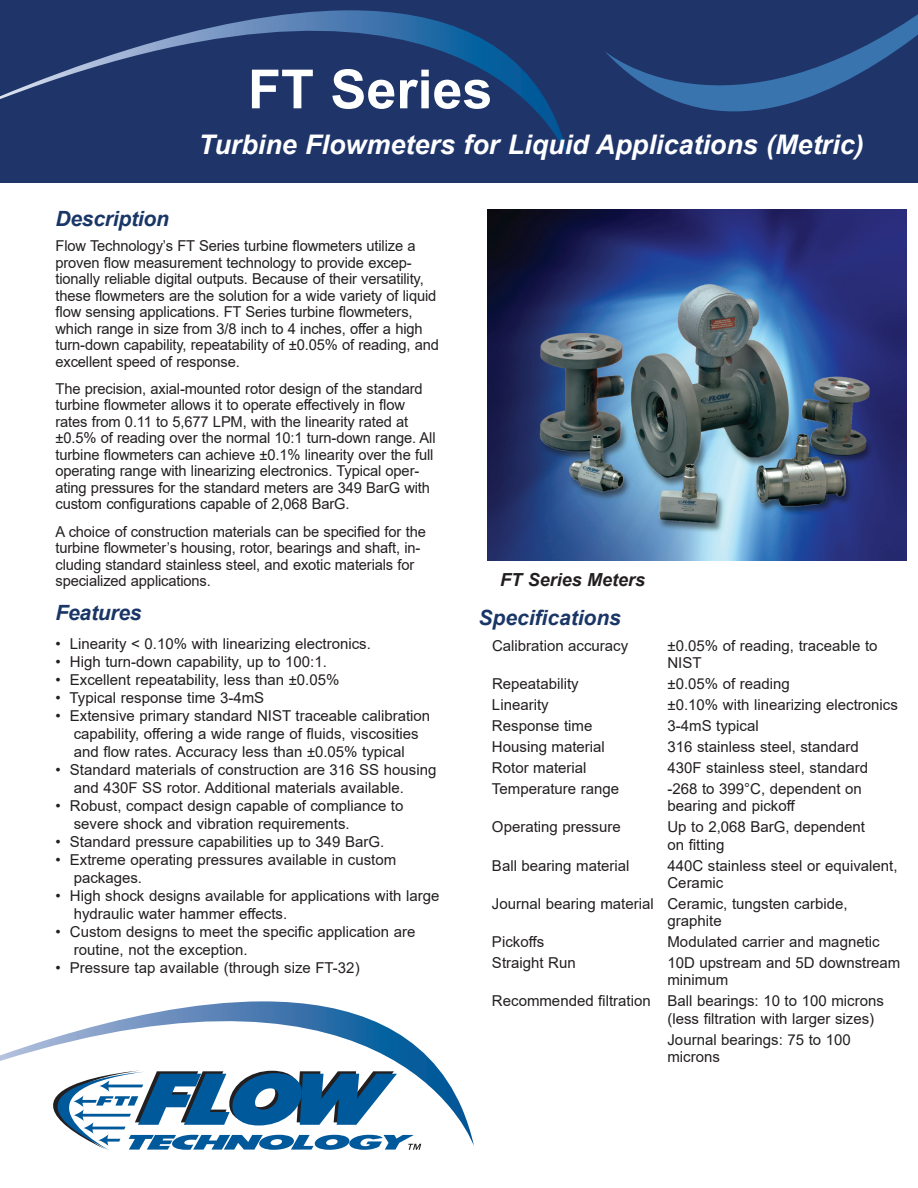
<style>
.page{position:relative;width:918px;height:1188px;background:#fff}
.page>*{position:absolute;margin:0;border:0;box-sizing:border-box;transform-origin:0 0}
.t1{font:700 54px "Arial";color:#fff}
.t2{font:italic 700 27px "Arial";color:#fff}
.t3{font:italic 700 21px "Arial";letter-spacing:-.01em;color:#193667}
.t4{font:italic 700 18px "Arial";color:#231f20}
.t5{font:15px/16.5px "Arial";color:#231f20}
</style>
<div class="page">
<div style="left:0;top:0;width:918px;height:182px;background:#1f356a"></div>
<svg style="left:0;top:10px;width:569px;height:149px"></svg>
<svg style="left:99px;top:1146px;width:322px;height:4px"></svg>
<svg style="left:0;top:1001px;width:474px;height:145px"></svg>
<svg style="left:605px;top:14px;width:313px;height:97px"></svg>
<img style="left:488px;top:209px;width:418px;height:352px">
<h1 class="t1" style="left:248px;top:51px;width:246px">FT Series</h1>
<h2 class="t2" style="left:198px;top:127px;width:667px">Turbine Flowmeters for Liquid Applications (Metric)</h2>
<h3 class="t3" style="left:56px;top:205px;width:115px">Description</h3>
<p class="t5" style="left:55px;top:238px;width:385px">Flow Technology’s FT Series turbine flowmeters utilize a proven flow measurement technology to provide excep&shy;tionally reliable digital outputs. Because of their versatility, these flowmeters are the solution for a wide variety of liquid flow sensing applications. FT Series turbine flowmeters, which range in size from 3/8 inch to 4 inches, offer a high turn-down capability, repeatability of ±0.05% of reading, and excellent speed of response.</p>
<p class="t5" style="left:56px;top:380px;width:382px">The precision, axial-mounted rotor design of the standard turbine flowmeter allows it to operate effectively in flow rates from 0.11 to 5,677 LPM, with the linearity rated at ±0.5% of reading over the normal 10:1 turn-down range. All turbine flowmeters can achieve ±0.1% linearity over the full operating range with linearizing electronics. Typical oper&shy;ating pressures for the standard meters are 349 BarG with custom configurations capable of 2,068 BarG.</p>
<p class="t5" style="left:55px;top:523px;width:372px">A choice of construction materials can be specified for the turbine flowmeter’s housing, rotor, bearings and shaft, in&shy;cluding standard stainless steel, and exotic materials for specialized applications.</p>
<h3 class="t3" style="left:56px;top:599px;width:88px">Features</h3>
<p class="t5" style="left:56px;top:635px;width:317px">• Linearity &lt; 0.10% with linearizing electronics.</p>
<p class="t5" style="left:56px;top:653px;width:273px">• High turn-down capability, up to 100:1.</p>
<p class="t5" style="left:55px;top:671px;width:285px">• Excellent repeatability, less than ±0.05%</p>
<p class="t5" style="left:55px;top:689px;width:210px">• Typical response time 3-4mS</p>
<p class="t5" style="left:55px;top:706px;width:376px;line-height:18px;text-align:center">• Extensive primary standard NIST traceable calibration capability, offering a wide range of fluids, viscosities<br>and flow rates. Accuracy less than ±0.05% typical</p>
<p class="t5" style="left:74px;top:760px;width:364px;line-height:18px;text-indent:-18px">• Standard materials of construction are 316 SS housing and 430F SS rotor. Additional materials available.</p>
<p class="t5" style="left:74px;top:796px;width:331px;line-height:18px;text-indent:-18px">• Robust, compact design capable of compliance to severe shock and vibration requirements.</p>
<p class="t5" style="left:56px;top:833px;width:330px">• Standard pressure capabilities up to 349 BarG.</p>
<p class="t5" style="left:74px;top:850px;width:324px;line-height:18px;text-indent:-18px">• Extreme operating pressures available in custom packages.</p>
<p class="t5" style="left:74px;top:886px;width:367px;line-height:18px;text-indent:-18px">• High shock designs available for applications with large hydraulic water hammer effects.</p>
<p class="t5" style="left:74px;top:922px;width:343px;line-height:18px;text-indent:-18px">• Custom designs to meet the specific application are routine, not the exception.</p>
<p class="t5" style="left:56px;top:959px;width:306px">• Pressure tap available (through size FT-32)</p>
<p class="t4" style="left:500px;top:567px;width:147px">FT Series Meters</p>
<h3 class="t3" style="left:478px;top:603px;width:144px">Specifications</h3>
<p class="t5" style="left:492px;top:637px;width:138px">Calibration accuracy</p>
<p class="t5" style="left:668px;top:637px;width:212px;line-height:17.2px">±0.05% of reading, traceable to<br>NIST</p>
<p class="t5" style="left:492px;top:675px;width:88px">Repeatability</p>
<p class="t5" style="left:668px;top:675px;width:124px">±0.05% of reading</p>
<p class="t5" style="left:492px;top:696px;width:58px">Linearity</p>
<p class="t5" style="left:667px;top:696px;width:232px">±0.10% with linearizing electronics</p>
<p class="t5" style="left:492px;top:717px;width:102px">Response time</p>
<p class="t5" style="left:667px;top:717px;width:93px">3-4mS typical</p>
<p class="t5" style="left:492px;top:738px;width:114px">Housing material</p>
<p class="t5" style="left:667px;top:738px;width:193px">316 stainless steel, standard</p>
<p class="t5" style="left:492px;top:759px;width:96px">Rotor material</p>
<p class="t5" style="left:667px;top:759px;width:202px">430F stainless steel, standard</p>
<p class="t5" style="left:492px;top:780px;width:129px">Temperature range</p>
<p class="t5" style="left:667px;top:780px;width:196px;line-height:17.2px">-268 to 399°C, dependent on bearing and pickoff</p>
<p class="t5" style="left:492px;top:819px;width:130px">Operating pressure</p>
<p class="t5" style="left:667px;top:818px;width:199px;line-height:17.2px">Up to 2,068 BarG, dependent on fitting</p>
<p class="t5" style="left:492px;top:857px;width:139px">Ball bearing material</p>
<p class="t5" style="left:667px;top:857px;width:232px;line-height:17.2px">440C stainless steel or equivalent,<br>Ceramic</p>
<p class="t5" style="left:667px;top:895px;width:182px;line-height:17.2px;text-indent:-175px">Journal bearing material Ceramic, tungsten carbide, graphite</p>
<p class="t5" style="left:492px;top:934px;width:54px">Pickoffs</p>
<p class="t5" style="left:667px;top:934px;width:214px">Modulated carrier and magnetic</p>
<p class="t5" style="left:492px;top:955px;width:85px">Straight Run</p>
<p class="t5" style="left:667px;top:954px;width:234px;line-height:17.2px">10D upstream and 5D downstream minimum</p>
<p class="t5" style="left:667px;top:992px;width:218px;line-height:17.2px;text-indent:-176px">Recommended filtration Ball bearings: 10 to 100 microns (less filtration with larger sizes)</p>
<p class="t5" style="left:667px;top:1031px;width:185px;line-height:17.2px">Journal bearings: 75 to 100 microns</p>
</div>
